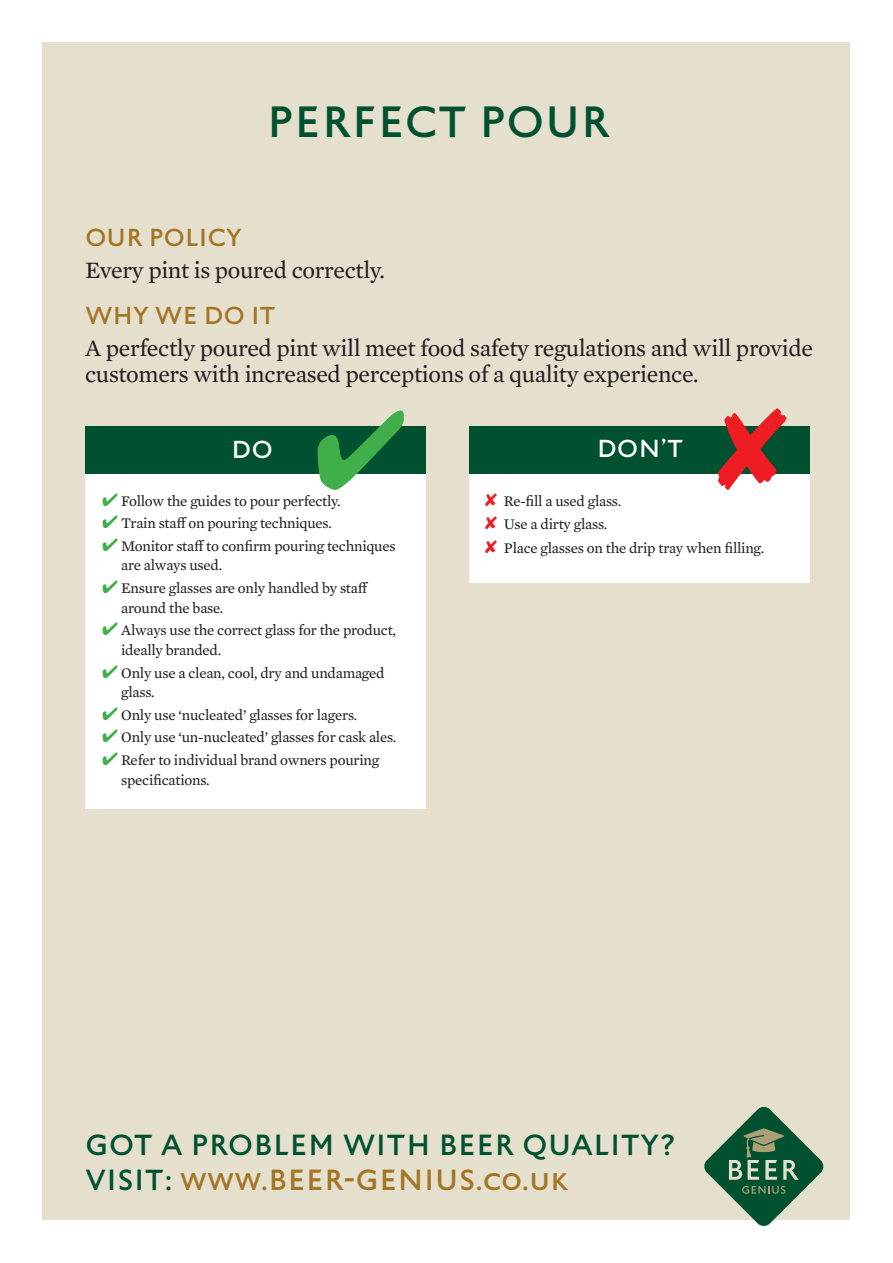
<style>
.page{position:relative;width:893px;height:1263px;background:#fff}
.page>*{position:absolute;margin:0;border:0;box-sizing:border-box;transform-origin:0 0}
.t1{font:48px "St Edmund Sans";color:#005130}
.t2{font:31.95px/34.5px "St Edmund Sans";color:#005130}
.t3{font:27px "St Edmund Sans";letter-spacing:-.015em;color:#a37524}
.t4{font:27px "St Edmund Sans";color:#fff}
.t5{font:24px/25.5px "Mercury Text G2";letter-spacing:-.015em;color:#231f20}
.t6{font:15px/19.5px "Mercury Text G2";letter-spacing:-.015em;color:#231f20}
.s1{color:#40ae49}
.s2{color:#ee1d23}
.s3{color:#a37524}
</style>
<div class="page">
<div style="left:43px;top:43px;width:807px;height:1177px;background:#e5e0ce"></div>
<div style="left:85px;top:426px;width:340px;height:383px;background:#fff"></div>
<div style="left:85px;top:426px;width:340px;height:47px;background:#005130"></div>
<div style="left:470px;top:426px;width:340px;height:157px;background:#fff"></div>
<div style="left:470px;top:426px;width:340px;height:47px;background:#005130"></div>
<svg style="left:704px;top:1107px;width:119px;height:119px"></svg>
<svg style="left:717px;top:473px;width:70px;height:1px"></svg>
<h1 class="t1" style="left:266px;top:106px;width:346px">PERFECT POUR</h1>
<h3 class="t3" style="left:85px;top:228px;width:159px">OUR POLICY</h3>
<h3 class="t5" style="left:85px;top:256px;width:301px">Every pint is poured correctly.</h3>
<h3 class="t3" style="left:85px;top:307px;width:192px">WHY WE DO IT</h3>
<h3 class="t5" style="left:85px;top:335px;width:729px">A perfectly poured pint will meet food safety regulations and will provide customers with increased perceptions of a quality experience.</h3>
<h3 class="t4" style="left:231px;top:441px;width:43px">DO</h3>
<h3 class="t4" style="left:314px;top:440px;width:371px"><span class="s1">✔</span> DON’T</h3>
<p class="t6" style="left:102px;top:491px;width:240px"><span class="s1">✔</span> Follow the guides to pour perfectly.</p>
<p class="t6" style="left:102px;top:513px;width:231px"><span class="s1">✔</span> Train staff on pouring techniques.</p>
<p class="t6" style="left:121px;top:536px;width:276px;text-indent:-19px"><span class="s1">✔</span> Monitor staff to confirm pouring techniques are always used.</p>
<p class="t6" style="left:121px;top:578px;width:248px;text-indent:-19px"><span class="s1">✔</span> Ensure glasses are only handled by staff around the base.</p>
<p class="t6" style="left:121px;top:620px;width:276px;text-indent:-19px"><span class="s1">✔</span> Always use the correct glass for the product, ideally branded.</p>
<p class="t6" style="left:121px;top:662px;width:265px;text-indent:-19px"><span class="s1">✔</span> Only use a clean, cool, dry and undamaged glass.</p>
<p class="t6" style="left:102px;top:705px;width:257px"><span class="s1">✔</span> Only use ‘nucleated’ glasses for lagers.</p>
<p class="t6" style="left:102px;top:727px;width:296px"><span class="s1">✔</span> Only use ‘un-nucleated’ glasses for cask ales.</p>
<p class="t6" style="left:121px;top:750px;width:260px;text-indent:-19px"><span class="s1">✔</span> Refer to individual brand owners pouring specifications.</p>
<p class="t6" style="left:485px;top:488px;width:281px;line-height:23.7px"><span class="s2">✘</span> Re-fill a used glass.<br><span class="s2">✘</span> Use a dirty glass.<br><span class="s2">✘</span> Place glasses on the drip tray when filling.</p>
<h2 class="t2" style="left:85px;top:1130px;width:592px">GOT A PROBLEM WITH BEER QUALITY?<br>VISIT: <span class="s3">www.BEER-GENIUS.co.uk</span></h2>
</div>
